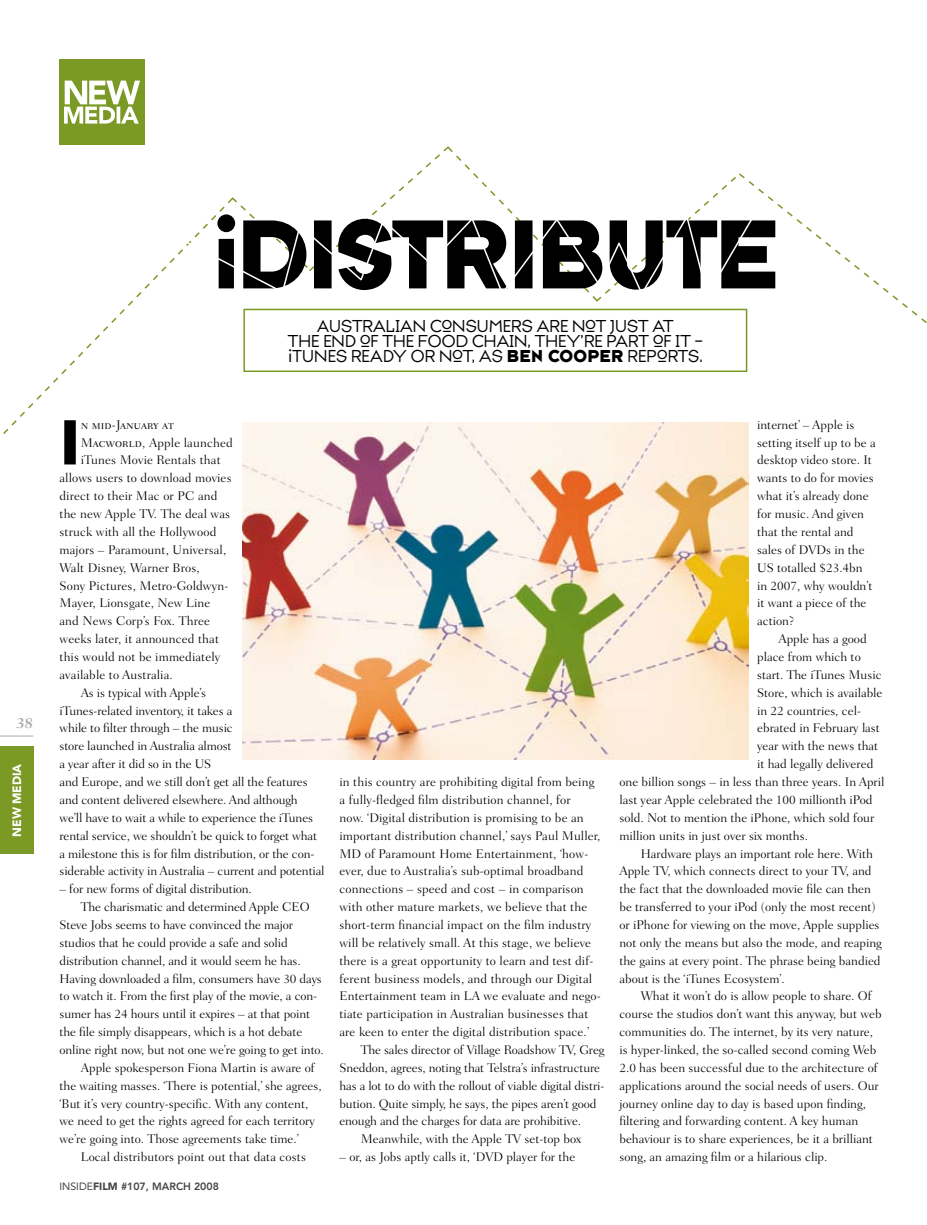
<style>
.page{position:relative;width:927px;height:1225px;background:#fff}
.page>*{position:absolute;margin:0;border:0;box-sizing:border-box;transform-origin:0 0}
.t1{font:101.85px "Typeface Six";letter-spacing:-.03em;color:#000}
.t2{font:66.3px "Typeface Six";color:#000}
.t3{font:18px/15px "Typeface Seven";letter-spacing:.01em;color:#000;text-align:center}
.t4{font:700 15px "Fairfield LH Caption";color:#ababab}
.t5{font:300 12.75px/17.9px "Fairfield LH";color:#000}
.t6{font:12.75px "Fairfield LH Light SC";letter-spacing:.01em;color:#000}
.t7{font:900 12px "Avenir";letter-spacing:-.005em;color:#fff}
.t8{font:800 10.5px "Avenir";color:#434343}
.s1{font-family:"Avenir";font-weight:900}
.s2{font-family:"Avenir"}
.s3{font-family:"Typeface Six"}
.s4{font-family:"Fairfield LH Light SC";font-weight:400}
.s5{font-weight:400}
.s6{font-weight:900}
</style>
<div class="page">
<svg style="left:3px;top:258px;width:172px;height:176px"></svg>
<hr style="left:0;top:736px;width:33px;height:1px;background:#ababab">
<div style="left:0;top:746px;width:33px;height:108px;background:#7b9925"></div>
<div style="left:60px;top:60px;width:85px;height:85px;background:#7b9925"></div>
<svg style="left:64px;top:81px;width:76px;height:43px"></svg>
<div style="left:243px;top:309px;width:504px;height:63px;border:2px solid #7b9925"></div>
<img style="left:242px;top:422px;width:507px;height:337px">
<svg style="left:178px;top:146px;width:749px;height:187px"></svg>
<p class="t4" style="left:16px;top:715px;width:19px">38</p>
<p class="t7" style="left:10px;top:836px;width:74px;rotate:-90deg">new media</p>
<h1 class="t1" style="left:213px;top:192px;width:568px"><span class="s1">i</span>DISTRIBUTE</h1>
<h3 class="t3" style="left:288px;top:319px;width:417px">AUSTRALIAN CONSUMERS ARE NOT JUST AT<br>THE END OF THE FOOD CHAIN, THEY’RE PART OF IT – <span class="s2">i</span>TUNES READY OR NOT, AS <span class="s3">BEN COOPER</span> REPORTS.</h3>
<h2 class="t2" style="left:60px;top:402px;width:22px">I</h2>
<p class="t6" style="left:81px;top:418px;width:95px">n mid-January at</p>
<p class="t5" style="left:81px;top:433px;width:153px"><span class="s4">Macworld,</span> Apple launched</p>
<p class="t5" style="left:81px;top:451px;width:142px">iTunes Movie Rentals that</p>
<p class="t5" style="left:60px;top:469px;width:174px">allows users to download movies</p>
<p class="t5" style="left:60px;top:487px;width:159px">direct to their Mac or PC and</p>
<p class="t5" style="left:60px;top:505px;width:172px">the new Apple TV. The deal was</p>
<p class="t5" style="left:60px;top:523px;width:158px">struck with all the Hollywood</p>
<p class="t5" style="left:60px;top:541px;width:168px">majors – Paramount, Universal,</p>
<p class="t5" style="left:60px;top:558px;width:142px">Walt Disney, Warner Bros,</p>
<p class="t5" style="left:60px;top:576px;width:170px">Sony Pictures, Metro-Goldwyn-</p>
<p class="t5" style="left:60px;top:594px;width:152px">Mayer, Lionsgate, New Line</p>
<p class="t5" style="left:60px;top:612px;width:152px">and News Corp’s Fox. Three</p>
<p class="t5" style="left:60px;top:630px;width:161px">weeks later, it announced that</p>
<p class="t5" style="left:60px;top:648px;width:162px">this would not be immediately</p>
<p class="t5" style="left:60px;top:666px;width:115px">available to Australia.</p>
<p class="t5" style="left:81px;top:683px;width:127px">As is typical with Apple’s</p>
<p class="t5" style="left:60px;top:701px;width:174px">iTunes-related inventory, it takes a</p>
<p class="t5" style="left:60px;top:719px;width:175px">while to filter through – the music</p>
<p class="t5" style="left:60px;top:737px;width:174px">store launched in Australia almost</p>
<p class="t5" style="left:60px;top:755px;width:153px">a year after it did so in the US</p>
<p class="t5" style="left:60px;top:773px;width:250px">and Europe, and we still don’t get all the features</p>
<p class="t5" style="left:60px;top:791px;width:240px">and content delivered elsewhere. And although</p>
<p class="t5" style="left:60px;top:808px;width:255px">we’ll have to wait a while to experience the iTunes</p>
<p class="t5" style="left:60px;top:826px;width:259px">rental service, we shouldn’t be quick to forget what</p>
<p class="t5" style="left:60px;top:844px;width:256px">a milestone this is for film distribution, or the con-</p>
<p class="t5" style="left:60px;top:862px;width:267px">siderable activity in Australia – current and potential</p>
<p class="t5" style="left:60px;top:880px;width:194px">– for new forms of digital distribution.</p>
<p class="t5" style="left:81px;top:898px;width:230px">The charismatic and determined Apple CEO</p>
<p class="t5" style="left:60px;top:916px;width:235px">Steve Jobs seems to have convinced the major</p>
<p class="t5" style="left:60px;top:933px;width:230px">studios that he could provide a safe and solid</p>
<p class="t5" style="left:60px;top:951px;width:243px">distribution channel, and it would seem he has.</p>
<p class="t5" style="left:60px;top:969px;width:264px">Having downloaded a film, consumers have 30 days</p>
<p class="t5" style="left:60px;top:987px;width:259px">to watch it. From the first play of the movie, a con-</p>
<p class="t5" style="left:60px;top:1005px;width:252px">sumer has 24 hours until it expires – at that point</p>
<p class="t5" style="left:60px;top:1023px;width:244px">the file simply disappears, which is a hot debate</p>
<p class="t5" style="left:60px;top:1041px;width:266px">online right now, but not one we’re going to get into.</p>
<p class="t5" style="left:81px;top:1058px;width:236px">Apple spokesperson Fiona Martin is aware of</p>
<p class="t5" style="left:60px;top:1076px;width:264px">the waiting masses. ‘There is potential,’ she agrees,</p>
<p class="t5" style="left:60px;top:1094px;width:250px">‘But it’s very country-specific. With any content,</p>
<p class="t5" style="left:60px;top:1112px;width:257px">we need to get the rights agreed for each territory</p>
<p class="t5" style="left:60px;top:1130px;width:241px">we’re going into. Those agreements take time.’</p>
<p class="t5" style="left:81px;top:1148px;width:227px">Local distributors point out that data costs</p>
<p class="t8" style="left:60px;top:1180px;width:161px"><span class="s5">INSIDE</span><span class="s6">FILM</span> #107, MARCH 2008</p>
<p class="t5" style="left:339px;top:773px;width:256px">in this country are prohibiting digital from being</p>
<p class="t5" style="left:339px;top:791px;width:233px">a fully-fledged film distribution channel, for</p>
<p class="t5" style="left:339px;top:808px;width:246px">now. ‘Digital distribution is promising to be an</p>
<p class="t5" style="left:339px;top:826px;width:263px">important distribution channel,’ says Paul Muller,</p>
<p class="t5" style="left:339px;top:844px;width:250px">MD of Paramount Home Entertainment, ‘how-</p>
<p class="t5" style="left:339px;top:862px;width:245px">ever, due to Australia’s sub-optimal broadband</p>
<p class="t5" style="left:339px;top:880px;width:246px">connections – speed and cost – in comparison</p>
<p class="t5" style="left:339px;top:898px;width:249px">with other mature markets, we believe that the</p>
<p class="t5" style="left:339px;top:916px;width:253px">short-term financial impact on the film industry</p>
<p class="t5" style="left:339px;top:933px;width:253px">will be relatively small. At this stage, we believe</p>
<p class="t5" style="left:339px;top:951px;width:256px">there is a great opportunity to learn and test dif-</p>
<p class="t5" style="left:339px;top:969px;width:254px">ferent business models, and through our Digital</p>
<p class="t5" style="left:339px;top:987px;width:263px">Entertainment team in LA we evaluate and nego-</p>
<p class="t5" style="left:339px;top:1005px;width:250px">tiate participation in Australian businesses that</p>
<p class="t5" style="left:339px;top:1023px;width:251px">are keen to enter the digital distribution space.’</p>
<p class="t5" style="left:361px;top:1041px;width:245px">The sales director of Village Roadshow TV, Greg</p>
<p class="t5" style="left:339px;top:1058px;width:262px">Sneddon, agrees, noting that Telstra’s infrastructure</p>
<p class="t5" style="left:339px;top:1076px;width:266px">has a lot to do with the rollout of viable digital distri-</p>
<p class="t5" style="left:339px;top:1094px;width:258px">bution. Quite simply, he says, the pipes aren’t good</p>
<p class="t5" style="left:339px;top:1112px;width:243px">enough and the charges for data are prohibitive.</p>
<p class="t5" style="left:361px;top:1130px;width:222px">Meanwhile, with the Apple TV set-top box</p>
<p class="t5" style="left:339px;top:1148px;width:237px">– or, as Jobs aptly calls it, ‘DVD player for the</p>
<p class="t5" style="left:757px;top:416px;width:120px">internet’ – Apple is setting itself up to be a desktop video store. It wants to do for movies what it’s already done for music. And given that the rental and sales of DVDs in the<br>US totalled $23.4bn in 2007, why wouldn’t it want a piece of the action?</p>
<p class="t5" style="left:778px;top:630px;width:90px">Apple has a good</p>
<p class="t5" style="left:757px;top:648px;width:105px">place from which to</p>
<p class="t5" style="left:757px;top:666px;width:126px">start. The iTunes Music</p>
<p class="t5" style="left:757px;top:683px;width:127px">Store, which is available</p>
<p class="t5" style="left:757px;top:701px;width:105px">in 22 countries, cel-</p>
<p class="t5" style="left:757px;top:719px;width:124px">ebrated in February last</p>
<p class="t5" style="left:757px;top:737px;width:123px">year with the news that</p>
<p class="t5" style="left:757px;top:755px;width:118px">it had legally delivered</p>
<p class="t5" style="left:619px;top:773px;width:267px">one billion songs – in less than three years. In April</p>
<p class="t5" style="left:619px;top:791px;width:255px">last year Apple celebrated the 100 millionth iPod</p>
<p class="t5" style="left:619px;top:808px;width:256px">sold. Not to mention the iPhone, which sold four</p>
<p class="t5" style="left:619px;top:826px;width:190px">million units in just over six months.</p>
<p class="t5" style="left:641px;top:844px;width:234px">Hardware plays an important role here. With</p>
<p class="t5" style="left:619px;top:862px;width:254px">Apple TV, which connects direct to your TV, and</p>
<p class="t5" style="left:619px;top:880px;width:253px">the fact that the downloaded movie file can then</p>
<p class="t5" style="left:619px;top:898px;width:258px">be transferred to your iPod (only the most recent)</p>
<p class="t5" style="left:619px;top:916px;width:262px">or iPhone for viewing on the move, Apple supplies</p>
<p class="t5" style="left:619px;top:933px;width:264px">not only the means but also the mode, and reaping</p>
<p class="t5" style="left:619px;top:951px;width:263px">the gains at every point. The phrase being bandied</p>
<p class="t5" style="left:619px;top:969px;width:167px">about is the ‘iTunes Ecosystem’.</p>
<p class="t5" style="left:641px;top:987px;width:233px">What it won’t do is allow people to share. Of</p>
<p class="t5" style="left:619px;top:1005px;width:264px">course the studios don’t want this anyway, but web</p>
<p class="t5" style="left:619px;top:1023px;width:255px">communities do. The internet, by its very nature,</p>
<p class="t5" style="left:619px;top:1041px;width:258px">is hyper-linked, the so-called second coming Web</p>
<p class="t5" style="left:619px;top:1058px;width:260px">2.0 has been successful due to the architecture of</p>
<p class="t5" style="left:619px;top:1076px;width:261px">applications around the social needs of users. Our</p>
<p class="t5" style="left:619px;top:1094px;width:248px">journey online day to day is based upon finding,</p>
<p class="t5" style="left:619px;top:1112px;width:240px">filtering and forwarding content. A key human</p>
<p class="t5" style="left:619px;top:1130px;width:255px">behaviour is to share experiences, be it a brilliant</p>
<p class="t5" style="left:619px;top:1148px;width:210px">song, an amazing film or a hilarious clip.</p>
</div>
